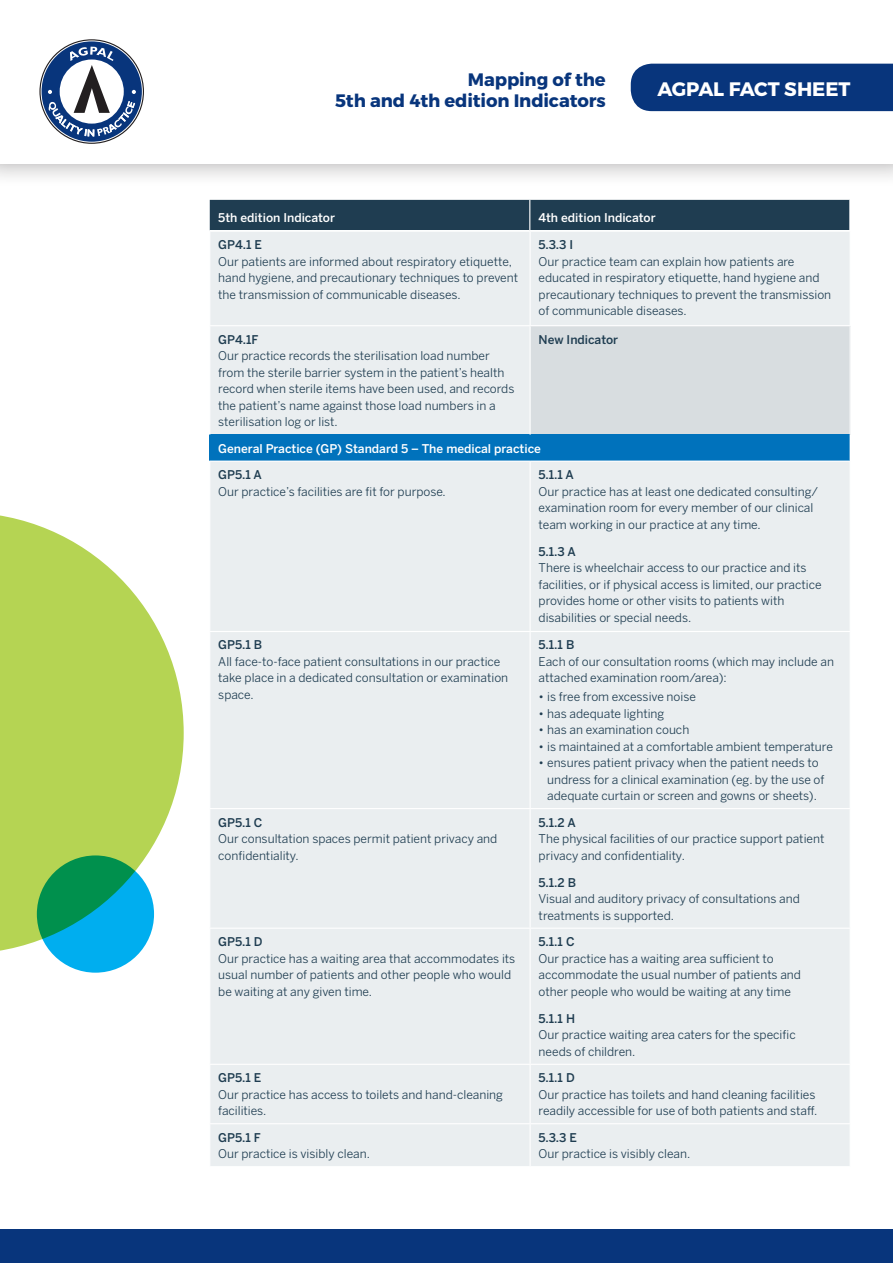
<style>
.page{position:relative;width:893px;height:1263px;background:#fff}
.page>*{position:absolute;margin:0;border:0;box-sizing:border-box;transform-origin:0 0}
.t1{font:700 19.5px "Montserrat";letter-spacing:-.01em;color:#fff}
.t2{font:700 18px/21.6px "Montserrat";letter-spacing:-.005em;color:#08357c;text-align:right}
.Table_Body_Copy{font:12px/16.5px "Benton Sans";color:#1f3d51}
.Table_Body_Heading{font:500 12px "Benton Sans";color:#1f3d51}
.Sub_Heading{font:500 12px "Benton Sans";color:#fff}
</style>
<div class="page">
<div style="left:0;top:0;width:893px;height:187px;background:#231f20;opacity:.4"></div>
<div style="left:0;top:0;width:893px;height:164px;background:#fff"></div>
<div style="left:0;top:1230px;width:893px;height:33px;background:#08357c"></div>
<svg style="left:39px;top:39px;width:105px;height:105px"></svg>
<div style="left:210px;top:200px;width:639px;height:30px;background:#1f3d51"></div>
<hr style="left:529px;top:200px;width:1px;height:30px;background:#fff">
<svg style="left:0;top:515px;width:184px;height:439px;fill:#b5d453"></svg>
<svg style="left:37px;top:855px;width:117px;height:118px;background:#01a1a8"></svg>
<div style="left:631px;top:64px;width:262px;height:47px;background:#08357c"></div>
<div style="left:210px;top:232px;width:640px;height:934px;background:#eaeef0"></div>
<div style="left:530px;top:326px;width:320px;height:109px;background:#d8dde0"></div>
<div style="left:210px;top:435px;width:640px;height:26px;background:#0072bc"></div>
<hr style="left:530px;top:232px;width:1px;height:93px;background:#fff">
<hr style="left:530px;top:462px;width:1px;height:169px;background:#fff">
<hr style="left:530px;top:632px;width:1px;height:176px;background:#fff">
<hr style="left:530px;top:809px;width:1px;height:119px;background:#fff">
<hr style="left:530px;top:929px;width:1px;height:135px;background:#fff">
<hr style="left:530px;top:1065px;width:1px;height:58px;background:#fff">
<hr style="left:530px;top:1124px;width:1px;height:42px;background:#fff">
<hr style="left:209px;top:461px;width:321px;height:1px;background:#fff">
<hr style="left:530px;top:461px;width:321px;height:1px;background:#fff">
<hr style="left:209px;top:631px;width:321px;height:1px;background:#fff">
<hr style="left:530px;top:631px;width:321px;height:1px;background:#fff">
<hr style="left:209px;top:808px;width:321px;height:1px;background:#fff">
<hr style="left:530px;top:808px;width:321px;height:1px;background:#fff">
<hr style="left:209px;top:928px;width:321px;height:1px;background:#fff">
<hr style="left:530px;top:928px;width:321px;height:1px;background:#fff">
<hr style="left:209px;top:1064px;width:321px;height:1px;background:#fff">
<hr style="left:530px;top:1064px;width:321px;height:1px;background:#fff">
<hr style="left:209px;top:1123px;width:321px;height:1px;background:#fff">
<hr style="left:530px;top:1123px;width:321px;height:1px;background:#fff">
<hr style="left:530px;top:326px;width:1px;height:109px;background:#fff">
<hr style="left:209px;top:325px;width:321px;height:1px;background:#fff">
<hr style="left:530px;top:325px;width:321px;height:1px;background:#fff">
<h2 class="t2" style="left:335px;top:69px;width:272px">Mapping of the<br>5th and 4th edition Indicators</h2>
<h1 class="t1" style="left:657px;top:77px;width:194px">AGPAL FACT SHEET</h1>
<p class="Sub_Heading" style="left:218px;top:211px;width:118px">5th edition Indicator</p>
<p class="Sub_Heading" style="left:538px;top:211px;width:119px">4th edition Indicator</p>
<p class="Table_Body_Heading" style="left:218px;top:238px;width:45px">GP4.1 E</p>
<p class="Table_Body_Copy" style="left:218px;top:253px;width:301px">Our patients are informed about respiratory etiquette, hand hygiene, and precautionary techniques to prevent the transmission of communicable diseases.</p>
<p class="Table_Body_Heading" style="left:218px;top:332px;width:42px">GP4.1F</p>
<p class="Table_Body_Copy" style="left:218px;top:347px;width:298px">Our practice records the sterilisation load number from the sterile barrier system in the patient’s health record when sterile items have been used, and records the patient’s name against those load numbers in a sterilisation log or list.</p>
<p class="Table_Body_Heading" style="left:539px;top:238px;width:36px">5.3.3 I</p>
<p class="Table_Body_Copy" style="left:539px;top:253px;width:294px">Our practice team can explain how patients are educated in respiratory etiquette, hand hygiene and precautionary techniques to prevent the transmission of communicable diseases.</p>
<p class="Table_Body_Heading" style="left:539px;top:332px;width:81px">New Indicator</p>
<p class="Sub_Heading" style="left:218px;top:441px;width:324px">General Practice (GP) Standard 5 – The medical practice</p>
<p class="Table_Body_Heading" style="left:218px;top:468px;width:45px">GP5.1 A</p>
<p class="Table_Body_Copy" style="left:218px;top:483px;width:229px">Our practice’s facilities are fit for purpose.</p>
<p class="Table_Body_Heading" style="left:539px;top:468px;width:37px">5.1.1 A</p>
<p class="Table_Body_Copy" style="left:539px;top:483px;width:281px">Our practice has at least one dedicated consulting/ examination room for every member of our clinical team working in our practice at any time.</p>
<p class="Table_Body_Heading" style="left:539px;top:544px;width:39px">5.1.3 A</p>
<p class="Table_Body_Copy" style="left:539px;top:559px;width:284px">There is wheelchair access to our practice and its facilities, or if physical access is limited, our practice provides home or other visits to patients with disabilities or special needs.</p>
<p class="Table_Body_Heading" style="left:218px;top:638px;width:46px">GP5.1 B</p>
<p class="Table_Body_Copy" style="left:218px;top:653px;width:291px">All face-to-face patient consultations in our practice take place in a dedicated consultation or examination space.</p>
<p class="Table_Body_Heading" style="left:539px;top:638px;width:37px">5.1.1 B</p>
<p class="Table_Body_Copy" style="left:539px;top:653px;width:297px">Each of our consultation rooms (which may include an attached examination room/area):</p>
<p class="Table_Body_Copy" style="left:539px;top:688px;width:159px">• is free from excessive noise</p>
<p class="Table_Body_Copy" style="left:539px;top:705px;width:127px">• has adequate lighting</p>
<p class="Table_Body_Copy" style="left:539px;top:721px;width:152px">• has an examination couch</p>
<p class="Table_Body_Copy" style="left:539px;top:738px;width:296px">• is maintained at a comfortable ambient temperature</p>
<p class="Table_Body_Copy" style="left:547px;top:754px;width:279px;text-indent:-9px">• ensures patient privacy when the patient needs to undress for a clinical examination (eg. by the use of adequate curtain or screen and gowns or sheets).</p>
<p class="Table_Body_Heading" style="left:218px;top:815px;width:46px">GP5.1 C</p>
<p class="Table_Body_Copy" style="left:218px;top:830px;width:281px">Our consultation spaces permit patient privacy and confidentiality.</p>
<p class="Table_Body_Heading" style="left:539px;top:815px;width:39px">5.1.2 A</p>
<p class="Table_Body_Copy" style="left:539px;top:830px;width:287px">The physical facilities of our practice support patient privacy and confidentiality.</p>
<p class="Table_Body_Heading" style="left:539px;top:875px;width:39px">5.1.2 B</p>
<p class="Table_Body_Copy" style="left:539px;top:890px;width:263px">Visual and auditory privacy of consultations and treatments is supported.</p>
<p class="Table_Body_Heading" style="left:218px;top:935px;width:46px">GP5.1 D</p>
<p class="Table_Body_Copy" style="left:218px;top:950px;width:299px">Our practice has a waiting area that accommodates its usual number of patients and other people who would be waiting at any given time.</p>
<p class="Table_Body_Heading" style="left:539px;top:935px;width:37px">5.1.1 C</p>
<p class="Table_Body_Copy" style="left:539px;top:950px;width:264px">Our practice has a waiting area sufficient to accommodate the usual number of patients and other people who would be waiting at any time</p>
<p class="Table_Body_Heading" style="left:539px;top:1011px;width:38px">5.1.1 H</p>
<p class="Table_Body_Copy" style="left:539px;top:1026px;width:259px">Our practice waiting area caters for the specific needs of children.</p>
<p class="Table_Body_Heading" style="left:218px;top:1071px;width:45px">GP5.1 E</p>
<p class="Table_Body_Copy" style="left:218px;top:1086px;width:286px">Our practice has access to toilets and hand-cleaning facilities.</p>
<p class="Table_Body_Heading" style="left:539px;top:1071px;width:38px">5.1.1 D</p>
<p class="Table_Body_Copy" style="left:539px;top:1086px;width:280px">Our practice has toilets and hand cleaning facilities readily accessible for use of both patients and staff.</p>
<p class="Table_Body_Heading" style="left:218px;top:1130px;width:44px">GP5.1 F</p>
<p class="Table_Body_Copy" style="left:218px;top:1145px;width:153px">Our practice is visibly clean.</p>
<p class="Table_Body_Heading" style="left:539px;top:1130px;width:40px">5.3.3 E</p>
<p class="Table_Body_Copy" style="left:539px;top:1145px;width:153px">Our practice is visibly clean.</p>
</div>
